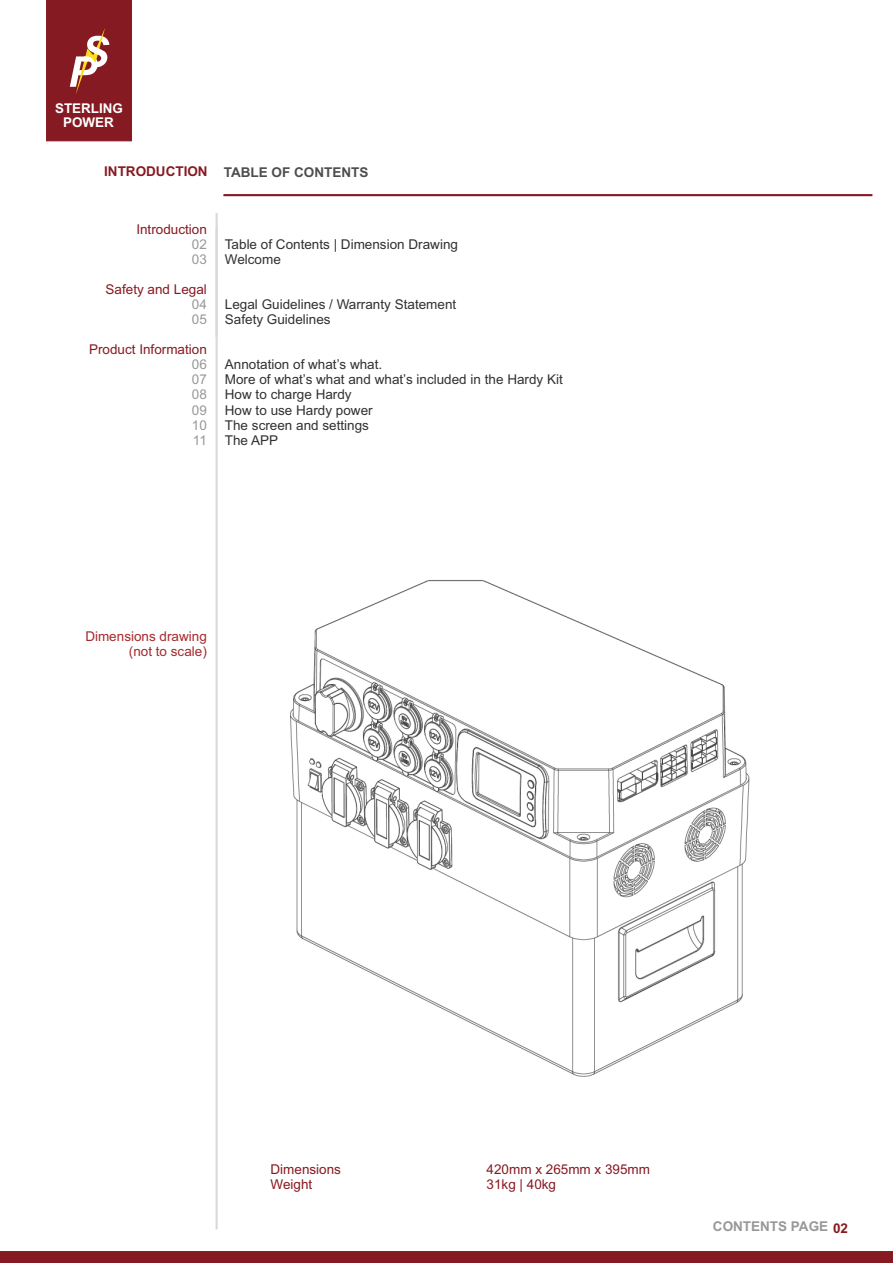
<style>
.page{position:relative;width:893px;height:1263px;background:#fff}
.page>*{position:absolute;margin:0;border:0;box-sizing:border-box;transform-origin:0 0}
.t1{font:13.5px/15.1px "Arial";color:#313130}
.t2{font:13.5px "Arial";color:#861a22}
.t3{font:13.5px/15.1px "Arial";color:#a52a2e;text-align:right}
.t4{font:700 13.5px "Arial";color:#4e4e4d}
.t5{font:13.5px/15.1px "Arial";color:#989899}
.t6{font:700 13.5px "Arial";color:#989899}
.t7{font:700 13.35px/14.1px "Arial";color:#fff;text-align:center}
.s1{color:#861a22}
</style>
<div class="page">
<hr style="left:223px;top:194px;width:649px;height:2px;background:#861a22">
<svg style="left:46px;top:0;width:86px;height:142px;background:#8e2a2f"></svg>
<div style="left:0;top:1251px;width:893px;height:12px;background:#861a22"></div>
<hr style="left:216px;top:227px;width:2px;height:1002px;background:#d9d9da">
<hr style="left:216px;top:213px;width:2px;height:124px;background:#d9d9da">
<img style="left:290px;top:580px;width:460px;height:497px">
<p class="t7" style="left:55px;top:102px;width:69px">STERLING<br>POWER</p>
<p class="t4" style="left:104px;top:167px;width:266px"><span class="s1">INTRODUCTION</span> TABLE OF CONTENTS</p>
<p class="t2" style="left:136px;top:224px;width:72px">Introduction</p>
<p class="t5" style="left:192px;top:238px;width:17px">02<br>03</p>
<p class="t2" style="left:106px;top:284px;width:103px">Safety and Legal</p>
<p class="t5" style="left:192px;top:298px;width:17px">04<br>05</p>
<p class="t2" style="left:89px;top:344px;width:119px">Product Information</p>
<p class="t5" style="left:192px;top:358px;width:17px;text-align:justify">06<br>07<br>08<br>09<br>10<br>11</p>
<p class="t1" style="left:225px;top:238px;width:235px">Table of Contents | Dimension Drawing<br>Welcome</p>
<p class="t1" style="left:225px;top:298px;width:233px">Legal Guidelines / Warranty Statement<br>Safety Guidelines</p>
<p class="t1" style="left:225px;top:358px;width:339px">Annotation of what’s what.<br>More of what’s what and what’s included in the Hardy Kit<br>How to charge Hardy<br>How to use Hardy power<br>The screen and settings<br>The APP</p>
<p class="t3" style="left:85px;top:630px;width:123px">Dimensions drawing (not to scale)</p>
<p class="t2" style="left:271px;top:1164px;width:72px">Dimensions</p>
<p class="t2" style="left:487px;top:1164px;width:165px">420mm x 265mm x 395mm</p>
<p class="t2" style="left:271px;top:1179px;width:43px">Weight</p>
<p class="t2" style="left:487px;top:1179px;width:71px">31kg | 40kg</p>
<p class="t6" style="left:713px;top:1221px;width:137px">CONTENTS PAGE <span class="s1">02</span></p>
</div>
